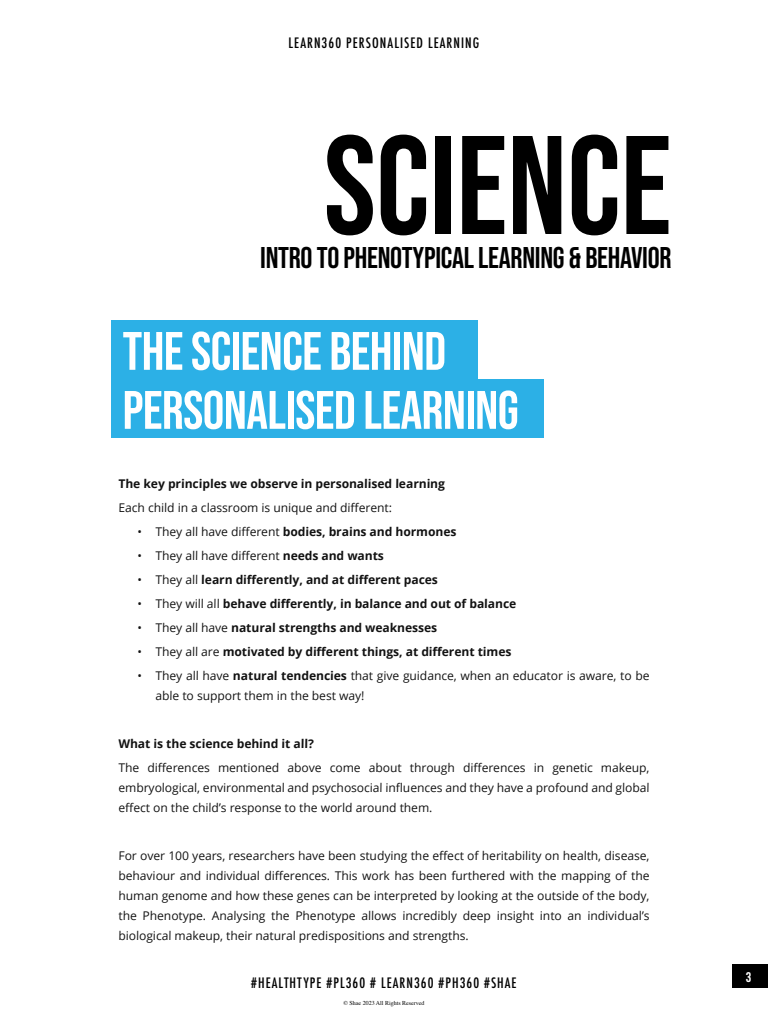
<style>
.page{position:relative;width:768px;height:1024px;background:#fff}
.page>*{position:absolute;margin:0;border:0;box-sizing:border-box;transform-origin:0 0}
.t1{font:140px "Bebas Neue";color:#000}
.t2{font:54px "Bebas Neue";letter-spacing:-.01em;color:#fff}
.t3{font:30px "Bebas Neue";letter-spacing:-.01em;color:#000}
.t4{font:500 condensed 14px "Futura";letter-spacing:.075em;color:#000}
.t5{font:14px "Bebas Neue";color:#fff}
.t6{font:12px/20px "Open Sans";color:#121212;text-align:justify}
.t7{font:700 12px "Open Sans";color:#121212}
.t8{font:6px "Times";color:#000}
.s1{font-weight:400}
.s2{font-weight:700}
</style>
<div class="page">
<div style="left:732px;top:965px;width:36px;height:23px;background:#000"></div>
<div style="left:112px;top:320px;width:366px;height:59px;background:#2cb0e6"></div>
<div style="left:112px;top:379px;width:432px;height:59px;background:#2cb0e6"></div>
<p class="t4" style="left:289px;top:33px;width:192px">LEARN360 PERSONALISED LEARNING</p>
<h1 class="t1" style="left:324px;top:106px;width:349px">SCIENCE</h1>
<h3 class="t3" style="left:260px;top:240px;width:413px">INTRO TO PHENOTYPICAL LEARNING &amp; BEHAVIOR</h3>
<h2 class="t2" style="left:123px;top:321px;width:325px">THE SCIENCE BEHIND</h2>
<h2 class="t2" style="left:123px;top:380px;width:398px">PERSONALISED LEARNING</h2>
<p class="t7" style="left:118px;top:475px;width:328px">The key principles we observe in personalised learning</p>
<p class="t6" style="left:119px;top:498px;width:275px">Each child in a classroom is unique and different:</p>
<p class="t7" style="left:138px;top:523px;width:321px"><span class="s1">• They all have different</span> bodies, brains and hormones</p>
<p class="t6" style="left:138px;top:546px;width:248px">• They all have different <span class="s2">needs and wants</span></p>
<p class="t7" style="left:138px;top:571px;width:302px"><span class="s1">• They all</span> learn differently, and at different paces</p>
<p class="t7" style="left:138px;top:595px;width:381px"><span class="s1">• They will all</span> behave differently, in balance and out of balance</p>
<p class="t7" style="left:138px;top:619px;width:302px"><span class="s1">• They all have</span> natural strengths and weaknesses</p>
<p class="t7" style="left:138px;top:643px;width:376px"><span class="s1">• They all are</span> motivated by different things, at different times</p>
<p class="t6" style="left:155px;top:666px;width:496px;text-indent:-18px">• They all have <span class="s2">natural tendencies</span> that give guidance, when an educator is aware, to be able to support them in the best way!</p>
<p class="t7" style="left:118px;top:735px;width:197px">What is the science behind it all?</p>
<p class="t6" style="left:118px;top:758px;width:533px">The differences mentioned above come about through differences in genetic makeup, embryological, environmental and psychosocial influences and they have a profound and global effect on the child’s response to the world around them.</p>
<p class="t6" style="left:118px;top:846px;width:533px">For over 100 years, researchers have been studying the effect of heritability on health, disease, behaviour and individual differences. This work has been furthered with the mapping of the human genome and how these genes can be interpreted by looking at the outside of the body, the Phenotype. Analysing the Phenotype allows incredibly deep insight into an individual’s biological makeup, their natural predispositions and strengths.</p>
<p class="t4" style="left:251px;top:974px;width:267px">#HEALTHTYPE #PL360 # LEARN360 #PH360 #SHAE</p>
<p class="t8" style="left:343px;top:997px;width:83px">© Shae 2023 All Rights Reserved</p>
<p class="t5" style="left:746px;top:969px;width:7px">3</p>
</div>
